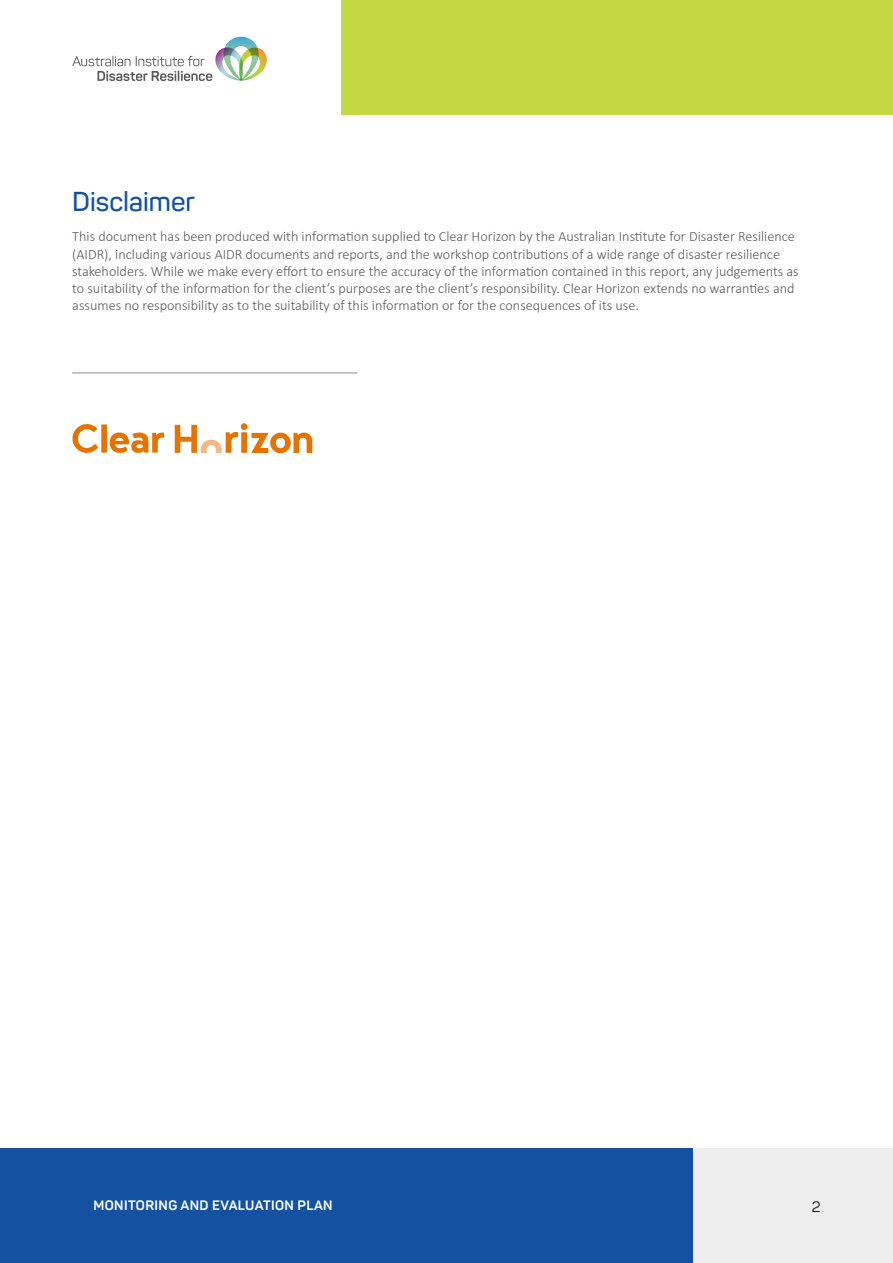
<style>
.page{position:relative;width:893px;height:1263px;background:#fff}
.page>*{position:absolute;margin:0;border:0;box-sizing:border-box;transform-origin:0 0}
.t1{font:600 27px "Panton";color:#1452a1}
.t2{font:15px "Panton";color:#1d1d1f}
.t3{font:300 14.25px/17.2px "Calibri";color:#58595b}
.t4{font:700 13.5px "Panton";letter-spacing:.03em;color:#fff}
</style>
<div class="page">
<div style="left:0;top:1148px;width:693px;height:115px;background:#1452a1"></div>
<div style="left:693px;top:1148px;width:200px;height:115px;background:#eeeded"></div>
<div style="left:340px;top:0;width:553px;height:115px;background:#c3d941"></div>
<svg style="left:72px;top:37px;width:195px;height:44px"></svg>
<svg style="left:72px;top:424px;width:92px;height:29px"></svg>
<svg style="left:175px;top:425px;width:137px;height:28px"></svg>
<div style="left:241px;top:423px;width:7px;height:7px;background:#e67200;border-radius:50%"></div>
<hr style="left:72px;top:373px;width:285px;height:1px;background:#8a8c8e">
<h1 class="t1" style="left:72px;top:185px;width:124px">Disclaimer</h1>
<p class="t3" style="left:72px;top:228px;width:728px">This document has been produced with information supplied to Clear Horizon by the Australian Institute for Disaster Resilience (AIDR), including various AIDR documents and reports, and the workshop contributions of a wide range of disaster resilience stakeholders. While we make every effort to ensure the accuracy of the information contained in this report, any judgements as to suitability of the information for the client’s purposes are the client’s responsibility. Clear Horizon extends no warranties and assumes no responsibility as to the suitability of this information or for the consequences of its use.</p>
<p class="t4" style="left:93px;top:1197px;width:241px">MONITORING AND EVALUATION PLAN</p>
<p class="t2" style="left:812px;top:1197px;width:10px">2</p>
</div>
